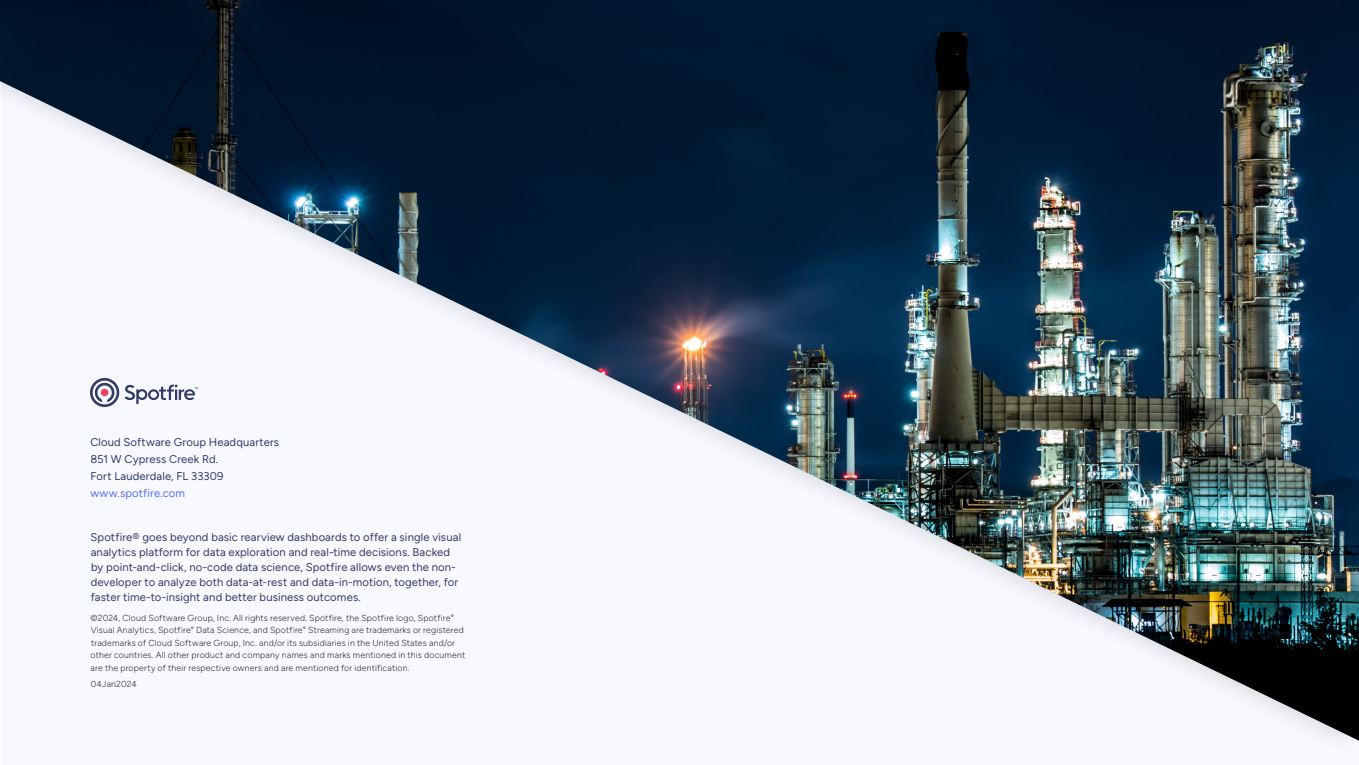
<style>
.page{position:relative;width:1359px;height:765px;background:#fff}
.page>*{position:absolute;margin:0;border:0;box-sizing:border-box;transform-origin:0 0}
.t1{font:11.25px/15px "Figtree";letter-spacing:.01em;color:#333c66}
.t2{font:11.25px "Figtree";letter-spacing:.01em;color:#5d6efa}
.t3{font:300 8.75px/12.5px "Figtree";letter-spacing:.02em;color:#313336}
</style>
<div class="page">
<div style="left:0;top:0;width:1359px;height:757px;background:#f7f9ff"></div>
<img style="left:0;top:0;width:1359px;height:741px">
<p class="t1" style="left:90px;top:434px;width:190px;line-height:16.8px">Cloud Software Group Headquarters<br>851 W Cypress Creek Rd.<br>Fort Lauderdale, FL 33309</p>
<p class="t2" style="left:90px;top:487px;width:96px">www.spotfire.com</p>
<p class="t1" style="left:91px;top:529px;width:372px">Spotfire® goes beyond basic rearview dashboards to offer a single visual analytics platform for data exploration and real-time decisions. Backed by point-and-click, no-code data science, Spotfire allows even the non&shy;developer to analyze both data-at-rest and data-in-motion, together, for faster time-to-insight and better business outcomes.</p>
<p class="t3" style="left:91px;top:611px;width:376px">©2024, Cloud Software Group, Inc. All rights reserved. Spotfire, the Spotfire logo, Spotfire<sup>® </sup>Visual Analytics, Spotfire<sup>®</sup> Data Science, and Spotfire<sup>®</sup> Streaming are trademarks or registered trademarks of Cloud Software Group, Inc. and/or its subsidiaries in the United States and/or other countries. All other product and company names and marks mentioned in this document are the property of their respective owners and are mentioned for identification.</p>
<p class="t3" style="left:91px;top:677px;width:47px">04Jan2024</p>
</div>
